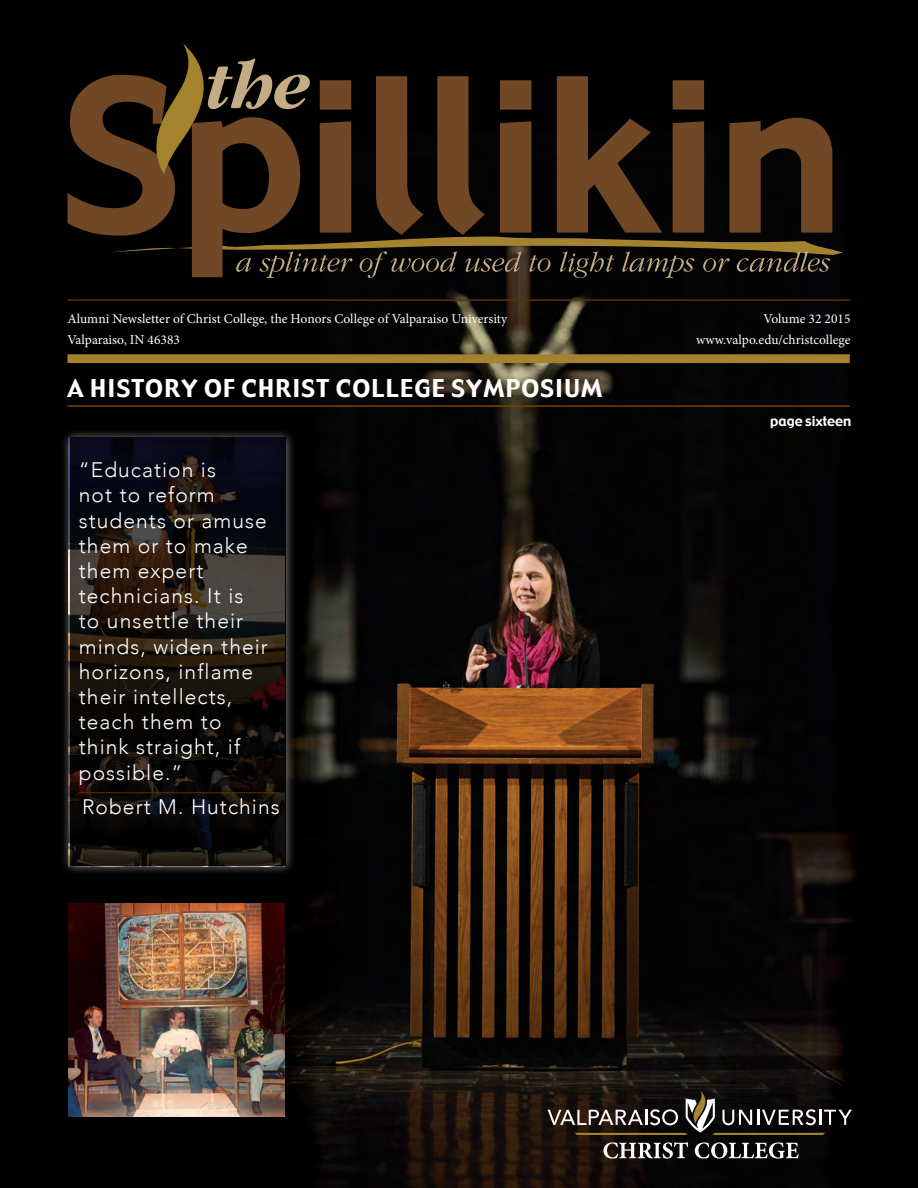
<style>
.page{position:relative;width:918px;height:1188px;background:#fff}
.page>*{position:absolute;margin:0;border:0;box-sizing:border-box;transform-origin:0 0}
.t1{font:24px "Gadget";letter-spacing:.05em;color:#fff}
.t2{font:300 21px/25.2px "Avenir";letter-spacing:.05em;color:#fff}
.t3{font:13.5px "Minion Pro";color:#fff}
.t4{font:13.5px "Gadget";color:#fff}
</style>
<div class="page">
<img style="left:0;top:0;width:918px;height:1188px">
<div style="left:60px;top:428px;width:236px;height:448px;background:#fff;opacity:.75"></div>
<svg style="left:70px;top:438px;width:216px;height:428px;background:#161210"></svg>
<hr style="left:79px;top:792px;width:201px;height:1px;background:#5b3100">
<img style="left:68px;top:903px;width:216px;height:213px">
<svg style="left:603px;top:1142px;width:85px;height:17px"></svg>
<svg style="left:695px;top:1142px;width:104px;height:17px"></svg>
<svg style="left:548px;top:1091px;width:304px;height:44px;background:#35302a"></svg>
<div style="left:68px;top:354px;width:782px;height:9px;background:#a4832e;border:2px solid #a4832e"></div>
<hr style="left:68px;top:405px;width:782px;height:2px;background:#794400">
<svg style="left:68px;top:44px;width:775px;height:234px;background:#302111"></svg>
<hr style="left:68px;top:299px;width:783px;height:2px;background:#5b3100">
<p class="t3" style="left:68px;top:310px;width:441px">Alumni Newsletter of Christ College, the Honors College of Valparaiso University</p>
<p class="t3" style="left:763px;top:310px;width:89px">Volume 32 2015</p>
<p class="t3" style="left:68px;top:330px;width:114px">Valparaiso, IN 46383</p>
<p class="t3" style="left:696px;top:330px;width:156px">www.valpo.edu/christcollege</p>
<p class="t1" style="left:68px;top:373px;width:536px">A HISTORY OF CHRIST COLLEGE SYMPOSIUM</p>
<p class="t2" style="left:79px;top:457px;width:191px">“Education is<br>not to reform students or amuse them or to make them expert technicians. It is to unsettle their minds, widen their horizons, inflame their intellects, teach them to think straight, if possible.”</p>
<p class="t2" style="left:82px;top:794px;width:199px">Robert M. Hutchins</p>
<p class="t4" style="left:770px;top:412px;width:82px">page sixteen</p>
</div>
